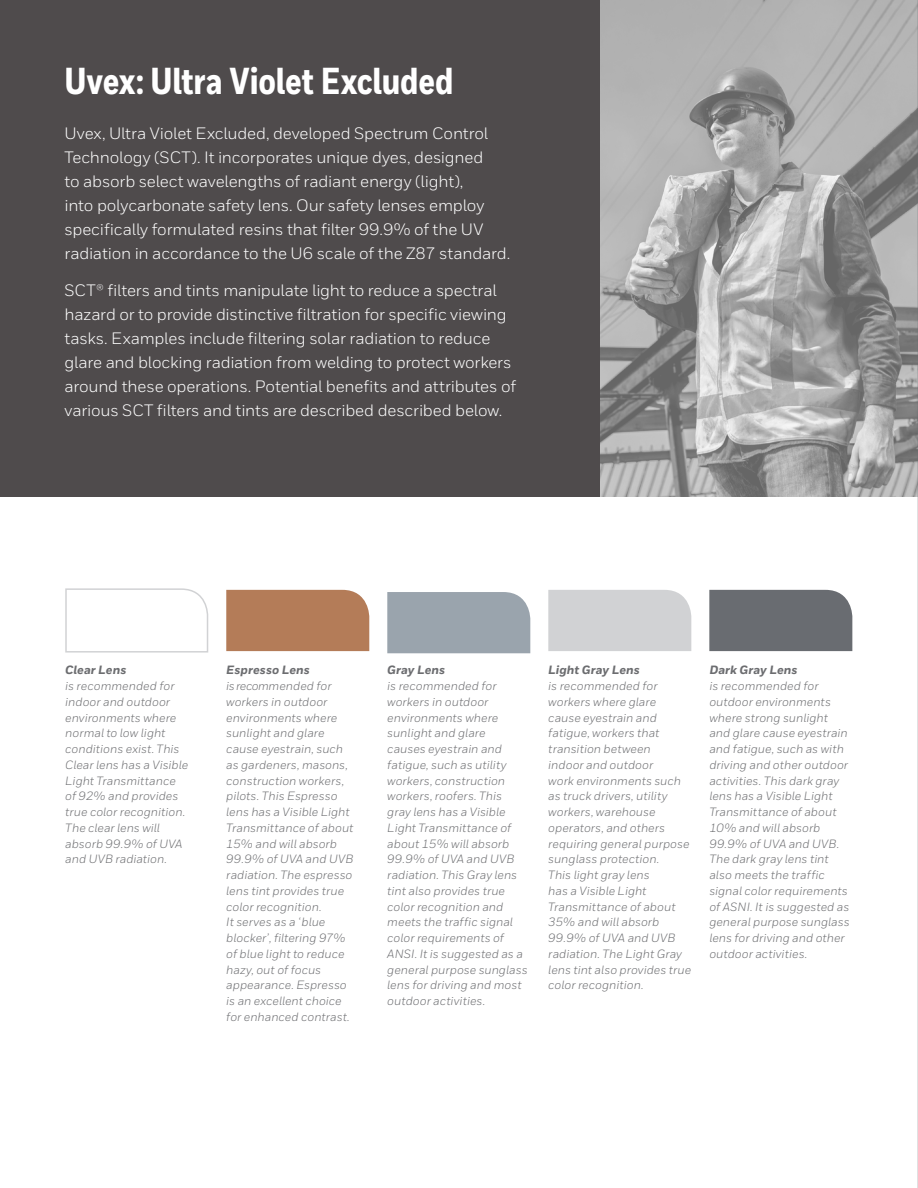
<style>
.page{position:relative;width:918px;height:1188px;background:#fff}
.page>*{position:absolute;margin:0;border:0;box-sizing:border-box;transform-origin:0 0}
.Heading_1{font:800 37.5px "Honeywell Cond";letter-spacing:-.005em;color:#fff}
.Intro__Body{font:16.5px/24px "Honeywell Sans";letter-spacing:-.01em;color:#fff}
.Sidebar__Body{font:italic 12px/15.8px "Honeywell Sans";color:#6c6d70}
.s1{font-weight:800}
</style>
<div class="page">
<img style="left:600px;top:0;width:317px;height:497px">
<div style="left:0;top:0;width:600px;height:497px;background:#4f4b4c"></div>
<div style="left:226px;top:590px;width:143px;height:61px;background:#b47c58"></div>
<div style="left:548px;top:590px;width:143px;height:61px;background:#d1d2d4"></div>
<div style="left:709px;top:590px;width:143px;height:61px;background:#696c71"></div>
<svg style="left:65px;top:588px;width:144px;height:65px"></svg>
<div style="left:387px;top:592px;width:143px;height:61px;background:#9aa4ad"></div>
<hr style="left:917px;top:0;width:1px;height:1188px;background:#696c71">
<p class="Heading_1" style="left:65px;top:58px;width:390px">Uvex: Ultra Violet Excluded</p>
<p class="Intro__Body" style="left:65px;top:121px;width:447px">Uvex, Ultra Violet Excluded, developed Spectrum Control Technology (SCT). It incorporates unique dyes, designed<br>to absorb select wavelengths of radiant energy (light),<br>into polycarbonate safety lens. Our safety lenses employ specifically formulated resins that filter 99.9% of the UV radiation in accordance to the U6 scale of the Z87 standard.</p>
<p class="Intro__Body" style="left:65px;top:278px;width:453px">SCT® filters and tints manipulate light to reduce a spectral hazard or to provide distinctive filtration for specific viewing tasks. Examples include filtering solar radiation to reduce glare and blocking radiation from welding to protect workers around these operations. Potential benefits and attributes of various SCT filters and tints are described described below.</p>
<p class="Sidebar__Body" style="left:548px;top:662px;width:144px"><span class="s1">Light Gray Lens<br></span>is recommended for workers where glare cause eyestrain and fatigue, workers that transition between<br>indoor and outdoor<br>work environments such as truck drivers, utility workers, warehouse operators, and others requiring general purpose sunglass protection.<br>This light gray lens<br>has a Visible Light<br>Transmittance of about<br>35% and will absorb<br>99.9% of UVA and UVB radiation. The Light Gray lens tint also provides true color recognition.</p>
<p class="Sidebar__Body" style="left:65px;top:662px;width:124px"><span class="s1">Clear Lens<br></span>is recommended for indoor and outdoor environments where normal to low light conditions exist. This<br>Clear lens has a Visible<br>Light Transmittance of 92% and provides true color recognition.<br>The clear lens will absorb 99.9% of UVA and UVB radiation.</p>
<p class="Sidebar__Body" style="left:226px;top:662px;width:129px"><span class="s1">Espresso Lens<br></span>is recommended for workers in outdoor environments where sunlight and glare cause eyestrain, such as gardeners, masons, construction workers, pilots. This Espresso lens has a Visible Light<br>Transmittance of about<br>15% and will absorb<br>99.9% of UVA and UVB radiation. The espresso lens tint provides true color recognition.<br>It serves as a ‘blue blocker’, filtering 97% of blue light to reduce hazy, out of focus appearance. Espresso is an excellent choice for enhanced contrast.</p>
<p class="Sidebar__Body" style="left:709px;top:662px;width:142px"><span class="s1">Dark Gray Lens<br></span>is recommended for outdoor environments where strong sunlight and glare cause eyestrain and fatigue, such as with driving and other outdoor activities. This dark gray lens has a Visible Light<br>Transmittance of about<br>10% and will absorb<br>99.9% of UVA and UVB.<br>The dark gray lens tint also meets the traffic signal color requirements of ASNI. It is suggested as general purpose sunglass lens for driving and other outdoor activities.</p>
<p class="Sidebar__Body" style="left:387px;top:662px;width:142px"><span class="s1">Gray Lens<br></span>is recommended for workers in outdoor environments where sunlight and glare<br>causes eyestrain and fatigue, such as utility workers, construction workers, roofers. This gray lens has a Visible<br>Light Transmittance of about 15% will absorb<br>99.9% of UVA and UVB radiation. This Gray lens tint also provides true color recognition and meets the traffic signal color requirements of<br>ANSI. It is suggested as a general purpose sunglass lens for driving and most outdoor activities.</p>
</div>
